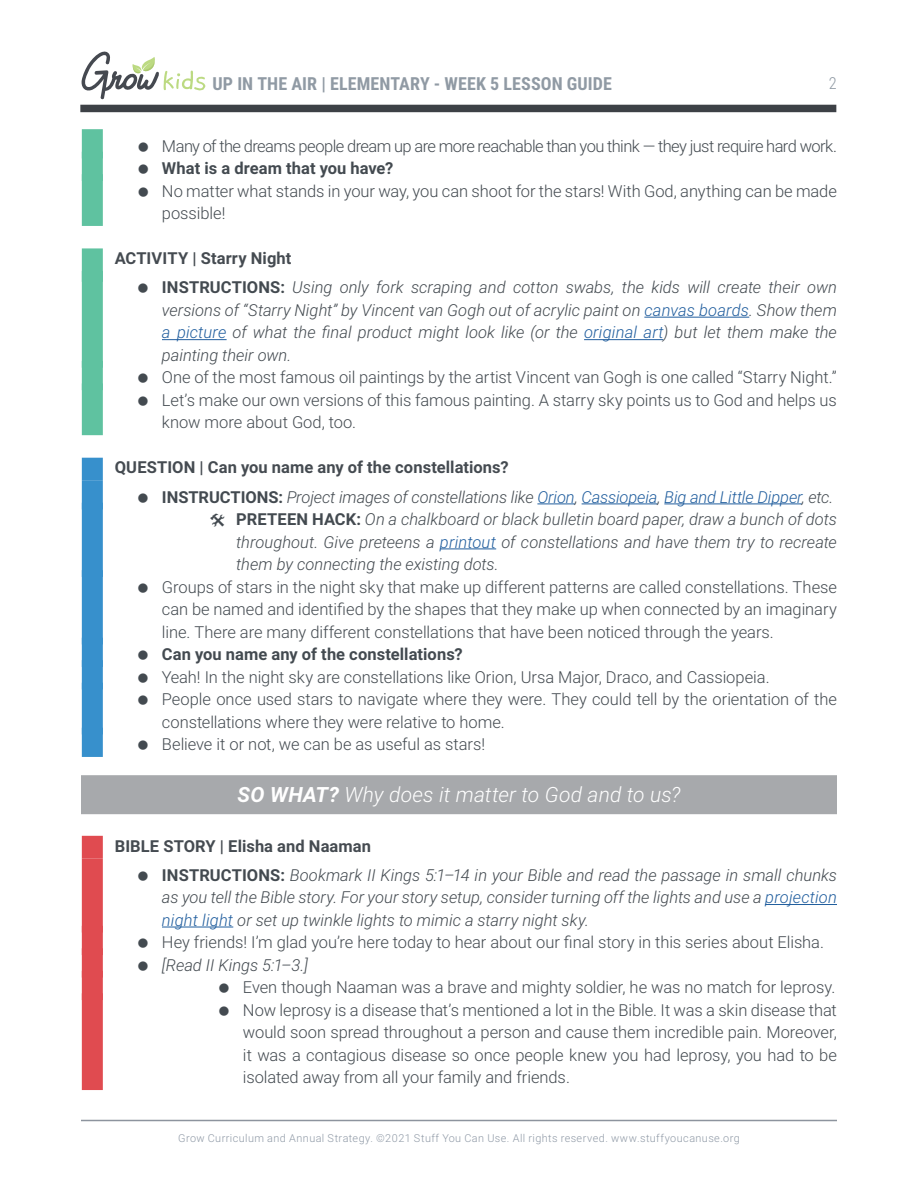
<style>
.page{position:relative;width:918px;height:1188px;background:#fff}
.page>*{position:absolute;margin:0;border:0;box-sizing:border-box;transform-origin:0 0}
.t1{font:italic 300 21px "Roboto";letter-spacing:.005em;color:#fff}
.t2{font:700 18px "Roboto Condensed";letter-spacing:.005em;color:#909aa4}
.t3{font:300 16.5px/22.5px "Roboto";letter-spacing:-.005em;color:#434a50;text-align:justify}
.t4{font:italic 300 16.5px/22.5px "Roboto";color:#434a50}
.t5{font:700 16.5px/29.2px "Roboto";letter-spacing:.005em;color:#454b51}
.t6{font:300 16.5px "Roboto";letter-spacing:-.035em;color:#434a50}
.t7{font:700 16.5px "Roboto";letter-spacing:.005em;color:#434a50}
.t8{font:300 16.5px "Roboto Condensed";color:#909aa4}
.t9{font:300 10.8px "Roboto";letter-spacing:.04em;color:#8f99a6}
.s1{font-weight:700;font-style:normal;color:#454b51}
.s2{font-weight:700;font-style:normal}
.s3{color:#215e9e}
.s4{color:#434a50}
.s5{font-weight:300;font-style:italic;color:#434a50}
.s6{font-weight:300;font-style:italic;color:#215e9e}
.s7{font-weight:700}
.s8{font-style:normal}
</style>
<div class="page">
<hr style="left:81px;top:1120px;width:756px;height:1px;background:#8d949e">
<svg style="left:81px;top:51px;width:124px;height:49px"></svg>
<div style="left:80px;top:105px;width:756px;height:7px;background:#3d4146"></div>
<div style="left:82px;top:129px;width:21px;height:29px;background:#5fc2a0"></div>
<div style="left:82px;top:152px;width:21px;height:29px;background:#5fc2a0"></div>
<div style="left:82px;top:174px;width:21px;height:52px;background:#5fc2a0"></div>
<div style="left:82px;top:248px;width:21px;height:34px;background:#5fc2a0"></div>
<div style="left:82px;top:271px;width:21px;height:97px;background:#5fc2a0"></div>
<hr style="left:644px;top:317px;width:105px;height:1px;background:#215e9e">
<hr style="left:162px;top:339px;width:65px;height:1px;background:#215e9e">
<hr style="left:584px;top:339px;width:79px;height:1px;background:#215e9e">
<div style="left:82px;top:361px;width:21px;height:29px;background:#5fc2a0"></div>
<div style="left:82px;top:383px;width:21px;height:52px;background:#5fc2a0"></div>
<div style="left:82px;top:458px;width:21px;height:22px;background:#3790cc"></div>
<div style="left:82px;top:480px;width:21px;height:29px;background:#3790cc"></div>
<hr style="left:537px;top:504px;width:38px;height:1px;background:#215e9e">
<hr style="left:582px;top:504px;width:76px;height:1px;background:#215e9e">
<hr style="left:664px;top:504px;width:138px;height:1px;background:#215e9e">
<div style="left:82px;top:503px;width:21px;height:74px;background:#3790cc"></div>
<hr style="left:440px;top:549px;width:56px;height:1px;background:#215e9e">
<div style="left:82px;top:570px;width:21px;height:74px;background:#3790cc"></div>
<div style="left:82px;top:638px;width:21px;height:29px;background:#3790cc"></div>
<div style="left:82px;top:660px;width:21px;height:29px;background:#3790cc"></div>
<div style="left:82px;top:683px;width:21px;height:51px;background:#3790cc"></div>
<div style="left:82px;top:728px;width:21px;height:29px;background:#3790cc"></div>
<div style="left:81px;top:775px;width:756px;height:39px;background:#a7a9ac"></div>
<div style="left:82px;top:836px;width:21px;height:22px;background:#e04b50"></div>
<div style="left:82px;top:858px;width:21px;height:75px;background:#e04b50"></div>
<hr style="left:765px;top:904px;width:72px;height:1px;background:#215e9e">
<hr style="left:162px;top:927px;width:71px;height:1px;background:#215e9e">
<div style="left:82px;top:926px;width:21px;height:29px;background:#e04b50"></div>
<div style="left:82px;top:948px;width:21px;height:30px;background:#e04b50"></div>
<div style="left:82px;top:971px;width:21px;height:29px;background:#e04b50"></div>
<div style="left:82px;top:993px;width:21px;height:97px;background:#e04b50"></div>
<p class="t2" style="left:213px;top:71px;width:401px">UP IN THE AIR | ELEMENTARY - WEEK 5 LESSON GUIDE</p>
<p class="t8" style="left:829px;top:71px;width:10px">2</p>
<p class="t6" style="left:162px;top:134px;width:677px">Many of the dreams people dream up are more reachable than you think — they just require hard work.</p>
<p class="t7" style="left:162px;top:157px;width:233px">What is a dream that you have?</p>
<p class="t3" style="left:162px;top:179px;width:676px">No matter what stands in your way, you can shoot for the stars! With God, anything can be made possible!</p>
<p class="t4" style="left:162px;top:243px;width:677px;line-height:29.2px;text-indent:-47px"><span class="s1">ACTIVITY | Starry Night<br></span><span class="s2">INSTRUCTIONS:</span> Using only fork scraping and cotton swabs, the kids will create their own</p>
<p class="t4" style="left:162px;top:298px;width:677px;text-align:justify">versions of “Starry Night” by Vincent van Gogh out of acrylic paint on <span class="s3">canvas boards</span>. Show them <span class="s3">a picture</span> of what the final product might look like (or the <span class="s3">original art</span>) but let them make the painting their own.</p>
<p class="t3" style="left:162px;top:366px;width:676px">One of the most famous oil paintings by the artist Vincent van Gogh is one called “Starry Night.” Let’s make our own versions of this famous painting. A starry sky points us to God and helps us know more about God, too.</p>
<p class="t5" style="left:162px;top:452px;width:673px;text-indent:-47px">QUESTION | Can you name any of the constellations?<br><span class="s4">INSTRUCTIONS:</span> <span class="s5">Project images of constellations like</span> <span class="s6">Orion</span><span class="s5">,</span> <span class="s6">Cassiopeia</span><span class="s5">,</span> <span class="s6">Big and Little Dipper</span><span class="s5">, etc.</span></p>
<p class="t4" style="left:236px;top:508px;width:602px;text-align:justify"><span class="s2">PRETEEN HACK:</span> On a chalkboard or black bulletin board paper, draw a bunch of dots throughout. Give preteens a <span class="s3">printout</span> of constellations and have them try to recreate them by connecting the existing dots.</p>
<p class="t3" style="left:162px;top:575px;width:677px">Groups of stars in the night sky that make up different patterns are called constellations. These can be named and identified by the shapes that they make up when connected by an imaginary line. There are many different constellations that have been noticed through the years.</p>
<p class="t7" style="left:162px;top:643px;width:302px">Can you name any of the constellations?</p>
<p class="t3" style="left:162px;top:665px;width:677px;text-align:left">Yeah! In the night sky are constellations like Orion, Ursa Major, Draco, and Cassiopeia.<br>People once used stars to navigate where they were. They could tell by the orientation of the constellations where they were relative to home.<br>Believe it or not, we can be as useful as stars!</p>
<p class="t1" style="left:238px;top:780px;width:444px"><span class="s7">SO WHAT?</span> Why does it matter to God and to us?</p>
<p class="t4" style="left:162px;top:830px;width:677px;line-height:29.2px;text-indent:-47px"><span class="s1">BIBLE STORY | Elisha and Naaman<br></span><span class="s2">INSTRUCTIONS:</span> Bookmark II Kings 5:1–14 in your Bible and read the passage in small chunks</p>
<p class="t4" style="left:162px;top:886px;width:677px">as you tell the Bible story. For your story setup, consider turning off the lights and use a <span class="s3">projection night light</span> or set up twinkle lights to mimic a starry night sky.<br><span class="s8">Hey friends! I’m glad you’re here today to hear about our final story in this series about Elisha.</span></p>
<p class="t4" style="left:162px;top:953px;width:147px">[Read II Kings 5:1–3.]</p>
<p class="t3" style="left:243px;top:976px;width:596px">Even though Naaman was a brave and mighty soldier, he was no match for leprosy.<br>Now leprosy is a disease that’s mentioned a lot in the Bible. It was a skin disease that would soon spread throughout a person and cause them incredible pain. Moreover, it was a contagious disease so once people knew you had leprosy, you had to be isolated away from all your family and friends.</p>
<p class="t9" style="left:178px;top:1131px;width:563px">Grow Curriculum and Annual Strategy. ©2021 Stuff You Can Use. All rights reserved. www.stuffyoucanuse.org</p>
</div>
